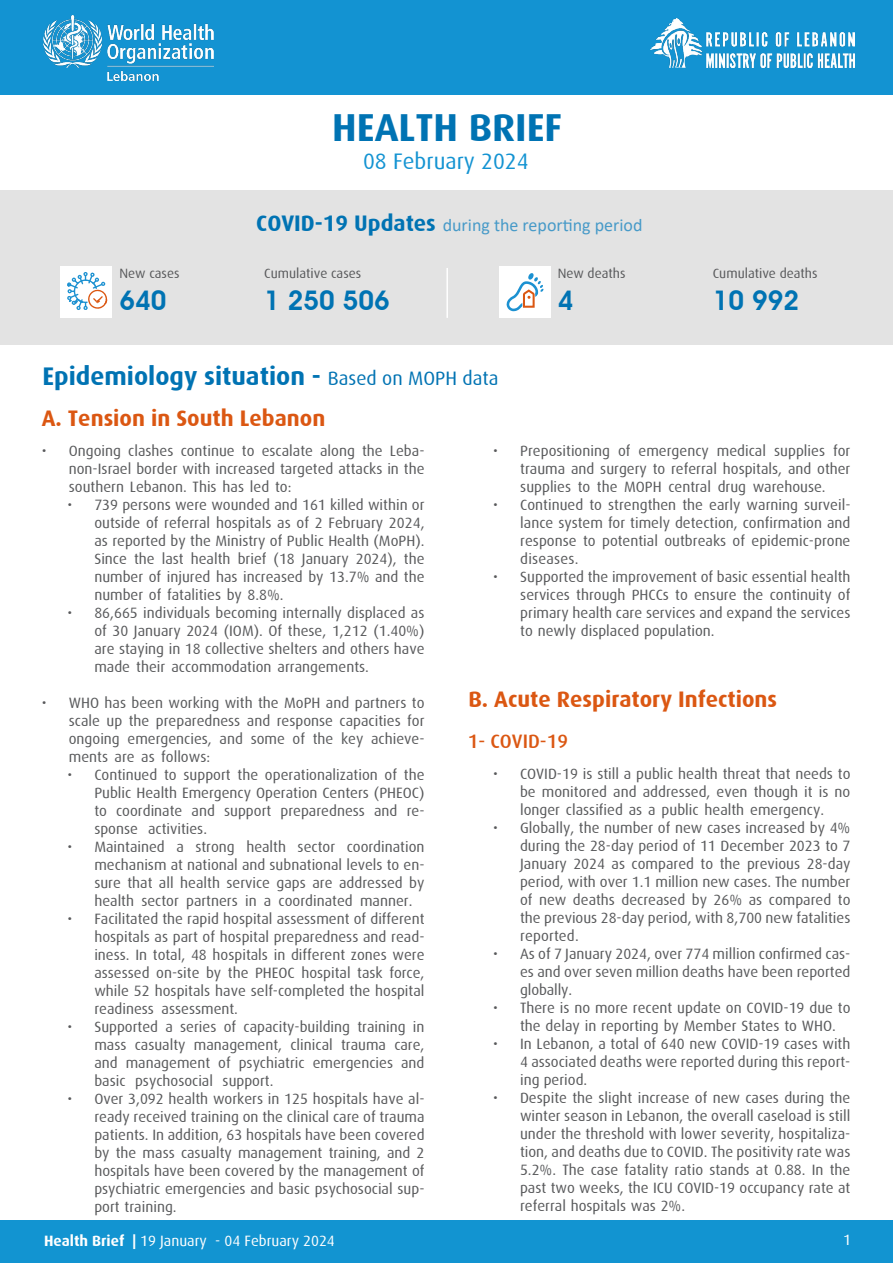
<style>
.page{position:relative;width:893px;height:1263px;background:#fff}
.page>*{position:absolute;margin:0;border:0;box-sizing:border-box;transform-origin:0 0}
.t1{font:700 39px "Dax";color:#0073b3}
.t2{font:600 27px "Avant Garde IT Cby BT";color:#0073b3}
.t3{font:700 25.5px "Dax";color:#0073b3}
.t4{font:700 22.5px "Dax";color:#db5712}
.t5{font:22.5px "Dax";color:#1393d2}
.t6{font:500 19.5px "Dax";color:#db5712}
.t7{font:18px "Calibri";color:#479ac8}
.t8{font:15px/18px "Dax";color:#58595b;text-align:justify}
.t9{font:15px "Dax";color:#fff}
.t10{font:13.5px "Dax";color:#58595b}
.s1{font-family:"Dax";font-weight:700;font-size:22.5px;color:#0073b3}
.s2{font-weight:400;font-size:19.5px}
.s3{font-weight:700}
</style>
<div class="page">
<div style="left:0;top:1220px;width:893px;height:43px;background:#1294d1"></div>
<div style="left:0;top:191px;width:893px;height:154px;background:#e3e3e3"></div>
<div style="left:60px;top:266px;width:52px;height:52px;background:#fff"></div>
<svg style="left:67px;top:272px;width:40px;height:38px"></svg>
<div style="left:499px;top:266px;width:52px;height:52px;background:#fff"></div>
<svg style="left:506px;top:273px;width:37px;height:38px"></svg>
<div style="left:0;top:0;width:893px;height:95px;background:#1393d2"></div>
<img style="left:44px;top:15px;width:170px;height:65px">
<img style="left:650px;top:18px;width:205px;height:49px">
<hr style="left:446px;top:268px;width:2px;height:50px;background:#fff">
<h1 class="t1" style="left:332px;top:106px;width:232px">HEALTH BRIEF</h1>
<h3 class="t5" style="left:363px;top:149px;width:167px">08 February 2024</h3>
<p class="t7" style="left:256px;top:213px;width:388px"><span class="s1">COVID-19 Updates</span> during the reporting period</p>
<p class="t10" style="left:119px;top:265px;width:62px">New cases</p>
<p class="t10" style="left:264px;top:265px;width:99px">Cumulative cases</p>
<p class="t10" style="left:558px;top:265px;width:69px">New deaths</p>
<p class="t10" style="left:713px;top:265px;width:106px">Cumulative deaths</p>
<h2 class="t2" style="left:119px;top:284px;width:49px">640</h2>
<h2 class="t2" style="left:264px;top:284px;width:127px">1 250 506</h2>
<h2 class="t2" style="left:558px;top:284px;width:17px">4</h2>
<h2 class="t2" style="left:713px;top:284px;width:88px">10 992</h2>
<h3 class="t3" style="left:43px;top:362px;width:457px">Epidemiology situation - <span class="s2">Based on MOPH data</span></h3>
<h3 class="t4" style="left:42px;top:406px;width:285px">A. Tension in South Lebanon</h3>
<p class="t8" style="left:69px;top:442px;width:357px;text-indent:-27px">• Ongoing clashes continue to escalate along the Leba&shy;non-Israel border with increased targeted attacks in the southern Lebanon. This has led to:</p>
<p class="t8" style="left:94px;top:496px;width:332px;text-indent:-27px">• 739 persons were wounded and 161 killed within or outside of referral hospitals as of 2 February 2024, as reported by the Ministry of Public Health (MoPH).<br>Since the last health brief (18 January 2024), the number of injured has increased by 13.7% and the number of fatalities by 8.8%.</p>
<p class="t8" style="left:94px;top:604px;width:332px;text-indent:-27px">• 86,665 individuals becoming internally displaced as of 30 January 2024 (IOM). Of these, 1,212 (1.40%) are staying in 18 collective shelters and others have made their accommodation arrangements.</p>
<p class="t8" style="left:69px;top:694px;width:357px;text-indent:-27px">• WHO has been working with the MoPH and partners to scale up the preparedness and response capacities for ongoing emergencies, and some of the key achieve&shy;ments are as follows:</p>
<p class="t8" style="left:94px;top:766px;width:332px;text-indent:-27px">• Continued to support the operationalization of the Public Health Emergency Operation Centers (PHEOC) to coordinate and support preparedness and re&shy;sponse activities.</p>
<p class="t8" style="left:94px;top:838px;width:332px;text-indent:-27px">• Maintained a strong health sector coordination mechanism at national and subnational levels to en&shy;sure that all health service gaps are addressed by health sector partners in a coordinated manner.</p>
<p class="t8" style="left:94px;top:910px;width:332px;text-indent:-27px">• Facilitated the rapid hospital assessment of different hospitals as part of hospital preparedness and read&shy;iness. In total, 48 hospitals in different zones were assessed on-site by the PHEOC hospital task force, while 52 hospitals have self-completed the hospital readiness assessment.</p>
<p class="t8" style="left:94px;top:1018px;width:332px;text-indent:-27px">• Supported a series of capacity-building training in mass casualty management, clinical trauma care, and management of psychiatric emergencies and basic psychosocial support.</p>
<p class="t8" style="left:94px;top:1090px;width:332px;text-indent:-27px">• Over 3,092 health workers in 125 hospitals have al&shy;ready received training on the clinical care of trauma patients. In addition, 63 hospitals have been covered by the mass casualty management training, and 2 hospitals have been covered by the management of psychiatric emergencies and basic psychosocial sup&shy;port training.</p>
<p class="t8" style="left:520px;top:442px;width:332px;text-indent:-27px">• Prepositioning of emergency medical supplies for trauma and surgery to referral hospitals, and other supplies to the MOPH central drug warehouse.</p>
<p class="t8" style="left:520px;top:496px;width:332px;text-indent:-27px">• Continued to strengthen the early warning surveil&shy;lance system for timely detection, confirmation and response to potential outbreaks of epidemic-prone diseases.</p>
<p class="t8" style="left:520px;top:568px;width:332px;text-indent:-27px">• Supported the improvement of basic essential health services through PHCCs to ensure the continuity of primary health care services and expand the services to newly displaced population.</p>
<h3 class="t4" style="left:468px;top:687px;width:310px">B. Acute Respiratory Infections</h3>
<h3 class="t6" style="left:468px;top:731px;width:102px">1- COVID-19</h3>
<p class="t8" style="left:520px;top:764px;width:332px;text-indent:-27px">• COVID-19 is still a public health threat that needs to be monitored and addressed, even though it is no longer classified as a public health emergency.</p>
<p class="t8" style="left:520px;top:818px;width:332px;text-indent:-27px">• Globally, the number of new cases increased by 4% during the 28-day period of 11 December 2023 to 7<br>January 2024 as compared to the previous 28-day period, with over 1.1 million new cases. The number of new deaths decreased by 26% as compared to the previous 28-day period, with 8,700 new fatalities reported.</p>
<p class="t8" style="left:520px;top:944px;width:332px;text-indent:-27px">• As of 7 January 2024, over 774 million confirmed cas&shy;es and over seven million deaths have been reported globally.</p>
<p class="t8" style="left:520px;top:998px;width:332px;text-indent:-27px">• There is no more recent update on COVID-19 due to the delay in reporting by Member States to WHO.</p>
<p class="t8" style="left:520px;top:1034px;width:332px;text-indent:-27px">• In Lebanon, a total of 640 new COVID-19 cases with 4 associated deaths were reported during this report&shy;ing period.</p>
<p class="t8" style="left:520px;top:1088px;width:332px;text-indent:-27px">• Despite the slight increase of new cases during the winter season in Lebanon, the overall caseload is still under the threshold with lower severity, hospitaliza&shy;tion, and deaths due to COVID. The positivity rate was 5.2%. The case fatality ratio stands at 0.88. In the past two weeks, the ICU COVID-19 occupancy rate at referral hospitals was 2%.</p>
<p class="t9" style="left:44px;top:1233px;width:292px"><span class="s3">Health Brief |</span> 19 January - 04 February 2024</p>
<p class="t9" style="left:843px;top:1231px;width:9px">1</p>
</div>
